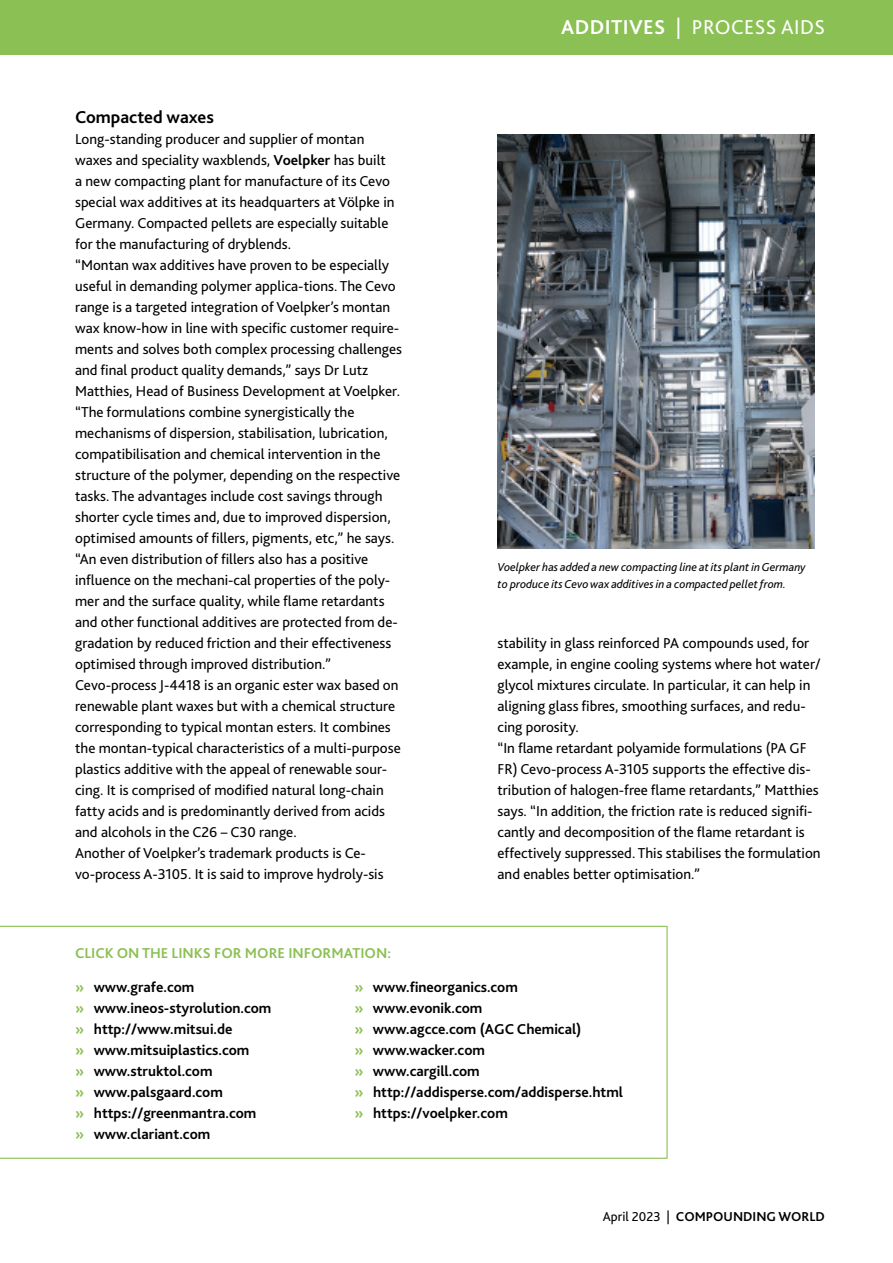
<style>
.page{position:relative;width:893px;height:1263px;background:#fff}
.page>*{position:absolute;margin:0;border:0;box-sizing:border-box;transform-origin:0 0}
.t1{font:21px "Bliss 2";letter-spacing:.02em;color:#fff}
.t2{font:700 18px "Bliss 2";color:#000}
.t3{font:15px/21px "Bliss 2";color:#000}
.t4{font:700 15px/21px "Bliss 2";color:#000}
.t5{font:700 15px "Bliss 2";color:#8bc054}
.t6{font:700 13.5px "Bliss 2";color:#000}
.t7{font:italic 12px/16.5px "Bliss 2";color:#000}
.s1{font-weight:700}
.s2{color:#8bc054}
.s3{font-weight:400}
</style>
<div class="page">
<svg style="left:0;top:926px;width:668px;height:233px"></svg>
<div style="left:0;top:0;width:893px;height:54px;background:#8bc054"></div>
<img style="left:497px;top:134px;width:317px;height:414px">
<p class="t2" style="left:75px;top:106px;width:140px">Compacted waxes</p>
<p class="t3" style="left:75px;top:128px;width:328px">Long-standing producer and supplier of montan waxes and speciality waxblends, <span class="s1">Voelpker</span> has built<br>a new compacting plant for manufacture of its Cevo special wax additives at its headquarters at Völpke in Germany. Compacted pellets are especially suitable for the manufacturing of dryblends.<br>“Montan wax additives have proven to be especially useful in demanding polymer applica-tions. The Cevo range is a targeted integration of Voelpker’s montan wax know-how in line with specific customer require&shy;ments and solves both complex processing challenges and final product quality demands,” says Dr Lutz Matthies, Head of Business Development at Voelpker. “The formulations combine synergistically the mechanisms of dispersion, stabilisation, lubrication, compatibilisation and chemical intervention in the structure of the polymer, depending on the respective tasks. The advantages include cost savings through shorter cycle times and, due to improved dispersion, optimised amounts of fillers, pigments, etc,” he says. “An even distribution of fillers also has a positive influence on the mechani-cal properties of the poly&shy;mer and the surface quality, while flame retardants and other functional additives are protected from de&shy;gradation by reduced friction and their effectiveness optimised through improved distribution.” Cevo-process J-4418 is an organic ester wax based on renewable plant waxes but with a chemical structure corresponding to typical montan esters. It combines the montan-typical characteristics of a multi-purpose plastics additive with the appeal of renewable sour&shy;cing. It is comprised of modified natural long-chain fatty acids and is predominantly derived from acids and alcohols in the C26 – C30 range.<br>Another of Voelpker’s trademark products is Ce&shy;vo-process A-3105. It is said to improve hydroly-sis</p>
<p class="t5" style="left:75px;top:943px;width:317px">CLICK ON THE LINKS FOR MORE INFORMATION:</p>
<h1 class="t1" style="left:561px;top:14px;width:265px"><span class="s1">ADDITIVES</span> | PROCESS AIDS</h1>
<p class="t7" style="left:497px;top:559px;width:310px">Voelpker has added a new compacting line at its plant in Germany to produce its Cevo wax additives in a compacted pellet from.</p>
<p class="t3" style="left:497px;top:632px;width:325px">stability in glass reinforced PA compounds used, for example, in engine cooling systems where hot water/ glycol mixtures circulate. In particular, it can help in aligning glass fibres, smoothing surfaces, and redu&shy;cing porosity.<br>“In flame retardant polyamide formulations (PA GF FR) Cevo-process A-3105 supports the effective dis&shy;tribution of halogen-free flame retardants,” Matthies says. “In addition, the friction rate is reduced signifi&shy;cantly and decomposition of the flame retardant is effectively suppressed. This stabilises the formulation and enables better optimisation.”</p>
<p class="t4" style="left:75px;top:976px;width:198px"><span class="s2">»</span> www.grafe.com<br><span class="s2">»</span> www.ineos-styrolution.com <span class="s2">»</span> http://www.mitsui.de<br><span class="s2">»</span> www.mitsuiplastics.com<br><span class="s2">»</span> www.struktol.com<br><span class="s2">»</span> www.palsgaard.com<br><span class="s2">»</span> https://greenmantra.com<br><span class="s2">»</span> www.clariant.com</p>
<p class="t4" style="left:354px;top:976px;width:270px"><span class="s2">»</span> www.fineorganics.com<br><span class="s2">»</span> www.evonik.com<br><span class="s2">»</span> www.agcce.com (AGC Chemical)<br><span class="s2">»</span> www.wacker.com<br><span class="s2">»</span> www.cargill.com<br><span class="s2">»</span> http://addisperse.com/addisperse.html <span class="s2">»</span> https://voelpker.com</p>
<p class="t6" style="left:603px;top:1208px;width:224px"><span class="s3">April 2023 |</span> COMPOUNDING WORLD</p>
</div>
